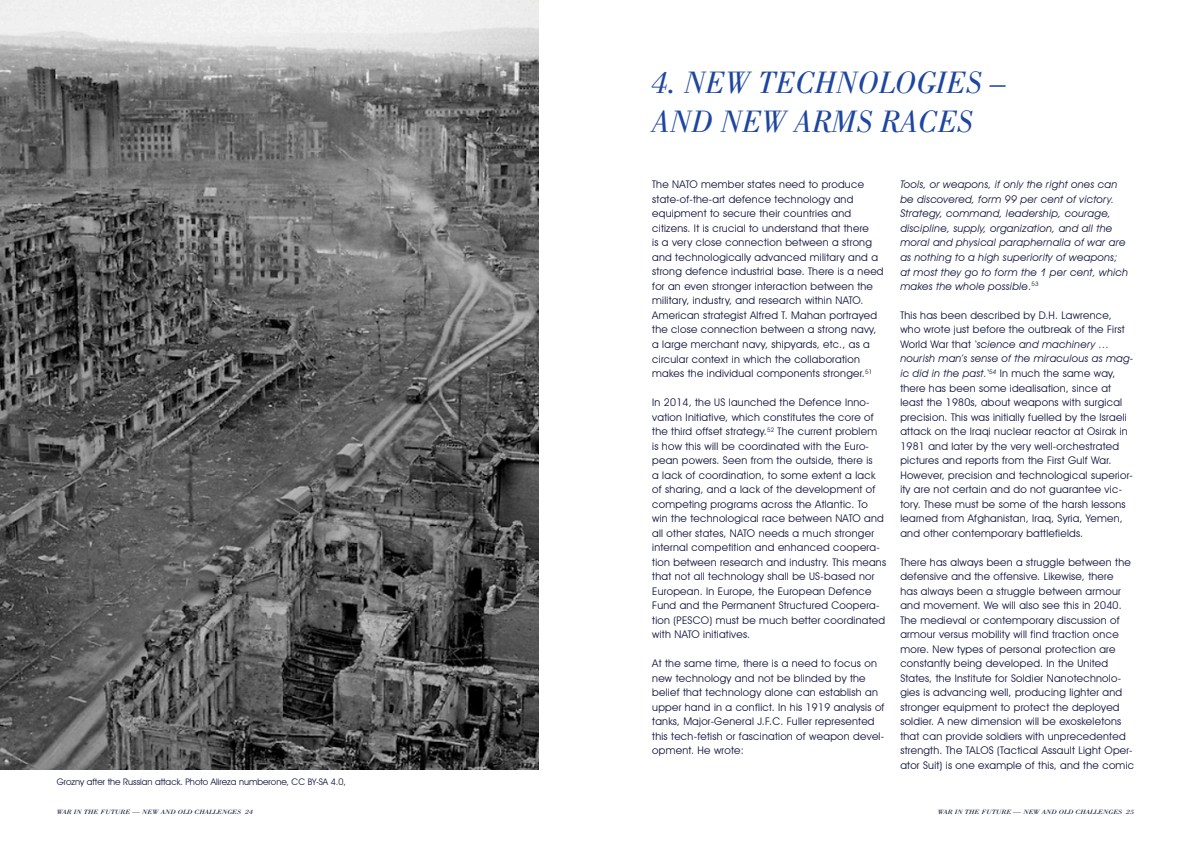
<style>
.page{position:relative;width:1191px;height:842px;background:#fff}
.page>*{position:absolute;margin:0;border:0;box-sizing:border-box;transform-origin:0 0}
.t1{font:italic 32px/38.4px "Bodoni Std";color:#1e46a1}
.t2{font:10.5px/14.5px "Avant Garde IT Cby BT";letter-spacing:.025em;color:#0b1039}
.t3{font:italic 10.5px/14.5px "Avant Garde IT Cby BT";letter-spacing:.025em;color:#0b1039}
.t4{font:9px "Avant Garde IT Cby BT";color:#0b1039}
.t5{font:italic 6.4px "Bodoni Std";color:#0b1039;scale:1.25 1}
.s1{font-style:normal}
.s2{font-style:italic}
</style>
<div class="page">
<img style="left:0;top:0;width:539px;height:770px">
<h1 class="t1" style="left:652px;top:64px;width:355px">4. NEW TECHNOLOGIES –<br>AND NEW ARMS RACES</h1>
<p class="t2" style="left:652px;top:177px;width:233px">The NATO member states need to produce state-of-the-art defence technology and equipment to secure their countries and citizens. It is crucial to understand that there<br>is a very close connection between a strong and technologically advanced military and a strong defence industrial base. There is a need for an even stronger interaction between the military, industry, and research within NATO.<br>American strategist Alfred T. Mahan portrayed the close connection between a strong navy, a large merchant navy, shipyards, etc., as a circular context in which the collaboration makes the individual components stronger.<sup>51</sup></p>
<p class="t2" style="left:652px;top:395px;width:235px">In 2014, the US launched the Defence Inno&shy;vation Initiative, which constitutes the core of the third offset strategy.<sup>52</sup> The current problem<br>is how this will be coordinated with the Euro&shy;pean powers. Seen from the outside, there is<br>a lack of coordination, to some extent a lack of sharing, and a lack of the development of competing programs across the Atlantic. To win the technological race between NATO and all other states, NATO needs a much stronger internal competition and enhanced coopera&shy;tion between research and industry. This means that not all technology shall be US-based nor European. In Europe, the European Defence Fund and the Permanent Structured Coopera&shy;tion (PESCO) must be much better coordinated with NATO initiatives.</p>
<p class="t2" style="left:652px;top:656px;width:234px">At the same time, there is a need to focus on new technology and not be blinded by the belief that technology alone can establish an upper hand in a conflict. In his 1919 analysis of tanks, Major-General J.F.C. Fuller represented this tech-fetish or fascination of weapon devel&shy;opment. He wrote:</p>
<p class="t3" style="left:900px;top:177px;width:229px">Tools, or weapons, if only the right ones can be discovered, form 99 per cent of victory.<br>Strategy, command, leadership, courage, discipline, supply, organization, and all the moral and physical paraphernalia of war are as nothing to a high superiority of weapons; at most they go to form the 1 per cent, which makes the whole possible<span class="s1">.</span><sup>53</sup></p>
<p class="t2" style="left:900px;top:308px;width:234px">This has been described by D.H. Lawrence, who wrote just before the outbreak of the First World War that <span class="s2">‘science and machinery … nourish man’s sense of the miraculous as mag&shy;ic did in the past.‘</span><sup>54</sup> In much the same way, there has been some idealisation, since at least the 1980s, about weapons with surgical precision. This was initially fuelled by the Israeli attack on the Iraqi nuclear reactor at Osirak in 1981 and later by the very well-orchestrated pictures and reports from the First Gulf War.<br>However, precision and technological superior&shy;ity are not certain and do not guarantee vic&shy;tory. These must be some of the harsh lessons learned from Afghanistan, Iraq, Syria, Yemen, and other contemporary battlefields.</p>
<p class="t2" style="left:900px;top:554px;width:235px">There has always been a struggle between the defensive and the offensive. Likewise, there<br>has always been a struggle between armour and movement. We will also see this in 2040.<br>The medieval or contemporary discussion of armour versus mobility will find traction once more. New types of personal protection are constantly being developed. In the United States, the Institute for Soldier Nanotechnolo&shy;gies is advancing well, producing lighter and stronger equipment to protect the deployed soldier. A new dimension will be exoskeletons that can provide soldiers with unprecedented strength. The TALOS (Tactical Assault Light Oper&shy;ator Suit) is one example of this, and the comic</p>
<p class="t4" style="left:57px;top:777px;width:291px">Grozny after the Russian attack. Photo Alireza numberone, CC BY-SA 4.0,</p>
<p class="t5" style="left:57px;top:808px;width:159px">WAR IN THE FUTURE — NEW AND OLD CHALLENGES 24</p>
<p class="t5" style="left:937px;top:808px;width:159px">WAR IN THE FUTURE — NEW AND OLD CHALLENGES 25</p>
</div>
